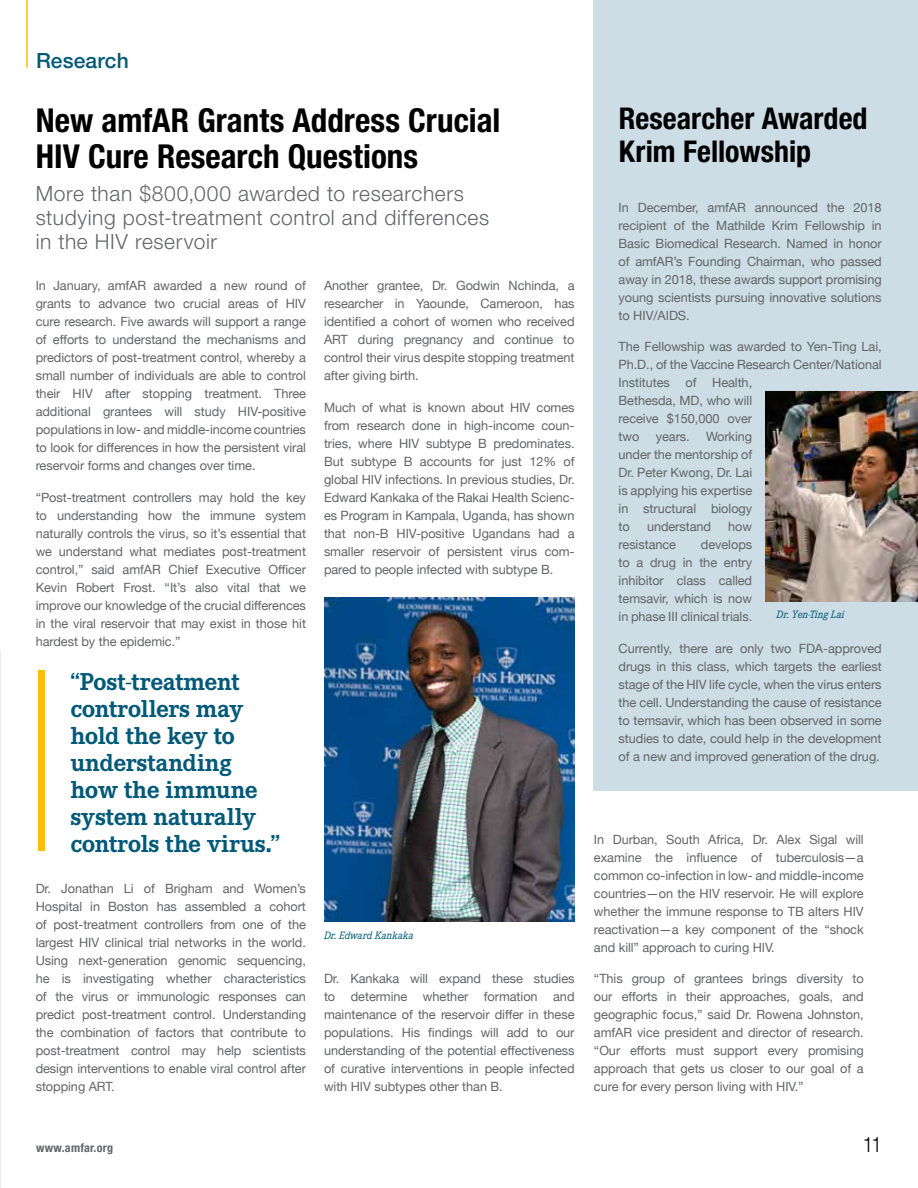
<style>
.page{position:relative;width:918px;height:1188px;background:#fff}
.page>*{position:absolute;margin:0;border:0;box-sizing:border-box;transform-origin:0 0}
.t1{font:700 condensed 33px/36px "Helvetica Neue LT Std";color:#000}
.t2{font:700 condensed 30px/33px "Helvetica Neue LT Std";color:#000}
.t3{font:700 24px/27px "Corporate EBQ";letter-spacing:-.01em;color:#005978}
.t4{font:300 21px/24px "Helvetica Neue LT Std";letter-spacing:.03em;color:#636466}
.t5{font:500 21px "Helvetica Neue LT Std";letter-spacing:.005em;color:#005978}
.t6{font:300 condensed 21px "Helvetica Neue LT Std";color:#000}
.t7{font:12.75px/18px "Helvetica Neue";letter-spacing:-.005em;color:#636466;text-align:justify}
.t8{font:700 condensed 12px "Helvetica Neue LT Std";letter-spacing:.025em;color:#636466}
.t9{font:italic 10.5px "Corporate EBQ";letter-spacing:-.01em;color:#005978}
</style>
<div class="page">
<div style="left:594px;top:0;width:324px;height:791px;background:#ccdde5"></div>
<hr style="left:0;top:651px;width:1px;height:537px;background:#ede9e6">
<hr style="left:26px;top:0;width:2px;height:68px;background:#febe10">
<div style="left:38px;top:671px;width:7px;height:180px;background:#febe10"></div>
<img style="left:324px;top:597px;width:251px;height:324px">
<img style="left:766px;top:392px;width:152px;height:210px">
<h3 class="t5" style="left:36px;top:48px;width:94px">Research</h3>
<h1 class="t1" style="left:36px;top:101px;width:466px">New amfAR Grants Address Crucial<br>HIV Cure Research Questions</h1>
<h3 class="t4" style="left:36px;top:181px;width:455px">More than $800,000 awarded to researchers studying post-treatment control and differences in the HIV reservoir</h3>
<p class="t7" style="left:36px;top:277px;width:272px">In January, amfAR awarded a new round of grants to advance two crucial areas of HIV cure research. Five awards will support a range of efforts to understand the mechanisms and predictors of post-treatment control, whereby a small number of individuals are able to control their HIV after stopping treatment. Three additional grantees will study HIV-positive populations in low- and middle-income countries to look for differences in how the persistent viral reservoir forms and changes over time.</p>
<p class="t7" style="left:36px;top:489px;width:272px">“Post-treatment controllers may hold the key to understanding how the immune system naturally controls the virus, so it’s essential that we understand what mediates post-treatment control,” said amfAR Chief Executive Officer Kevin Robert Frost. “It’s also vital that we improve our knowledge of the crucial differences in the viral reservoir that may exist in those hit hardest by the epidemic.”</p>
<h3 class="t3" style="left:70px;top:668px;width:211px">“Post-treatment controllers may hold the key to understanding how the immune system naturally controls the virus.”</h3>
<p class="t7" style="left:36px;top:880px;width:272px">Dr. Jonathan Li of Brigham and Women’s Hospital in Boston has assembled a cohort of post-treatment controllers from one of the largest HIV clinical trial networks in the world.<br>Using next-generation genomic sequencing, he is investigating whether characteristics of the virus or immunologic responses can predict post-treatment control. Understanding the combination of factors that contribute to post-treatment control may help scientists design interventions to enable viral control after stopping ART.</p>
<p class="t7" style="left:324px;top:277px;width:252px">Another grantee, Dr. Godwin Nchinda, a researcher in Yaounde, Cameroon, has identified a cohort of women who received ART during pregnancy and continue to control their virus despite stopping treatment after giving birth.</p>
<p class="t7" style="left:324px;top:399px;width:252px">Much of what is known about HIV comes from research done in high-income coun&shy;tries, where HIV subtype B predominates.<br>But subtype B accounts for just 12% of global HIV infections. In previous studies, Dr.<br>Edward Kankaka of the Rakai Health Scienc&shy;es Program in Kampala, Uganda, has shown that non-B HIV-positive Ugandans had a smaller reservoir of persistent virus com&shy;pared to people infected with subtype B.</p>
<p class="t9" style="left:324px;top:930px;width:91px">Dr. Edward Kankaka</p>
<p class="t7" style="left:324px;top:970px;width:252px">Dr. Kankaka will expand these studies to determine whether formation and maintenance of the reservoir differ in these populations. His findings will add to our understanding of the potential effectiveness of curative interventions in people infected with HIV subtypes other than B.</p>
<h2 class="t2" style="left:619px;top:102px;width:250px">Researcher Awarded<br>Krim Fellowship</h2>
<p class="t7" style="left:619px;top:199px;width:265px">In December, amfAR announced the 2018 recipient of the Mathilde Krim Fellowship in Basic Biomedical Research. Named in honor of amfAR’s Founding Chairman, who passed away in 2018, these awards support promising young scientists pursuing innovative solutions to HIV/AIDS.</p>
<p class="t7" style="left:619px;top:338px;width:265px;text-align:left">The Fellowship was awarded to Yen-Ting Lai,<br>Ph.D., of the Vaccine Research Center/National<br>Institutes of Health,<br>Bethesda, MD, who will<br>receive $150,000 over<br>two</p>
<p class="t7" style="left:619px;top:428px;width:135px;text-indent:88px">Working under the mentorship of Dr. Peter Kwong, Dr. Lai is applying his expertise in structural biology to</p>
<p class="t7" style="left:656px;top:428px;width:35px">years.</p>
<p class="t7" style="left:647px;top:518px;width:66px">understand</p>
<p class="t7" style="left:728px;top:518px;width:25px">how</p>
<p class="t7" style="left:619px;top:536px;width:59px">resistance</p>
<p class="t7" style="left:619px;top:536px;width:135px;text-indent:82px">develops to a drug in the entry inhibitor class called temsavir, which is now in phase III clinical trials.</p>
<p class="t7" style="left:619px;top:640px;width:265px">Currently, there are only two FDA-approved drugs in this class, which targets the earliest stage of the HIV life cycle, when the virus enters the cell. Understanding the cause of resistance to temsavir, which has been observed in some studies to date, could help in the development of a new and improved generation of the drug.</p>
<p class="t9" style="left:777px;top:609px;width:69px">Dr. Yen-Ting Lai</p>
<p class="t7" style="left:594px;top:831px;width:271px">In Durban, South Africa, Dr. Alex Sigal will examine the influence of tuberculosis—a common co-infection in low- and middle-income countries—on the HIV reservoir. He will explore whether the immune response to TB alters HIV reactivation—a key component of the “shock and kill” approach to curing HIV.</p>
<p class="t7" style="left:594px;top:970px;width:271px">“This group of grantees brings diversity to our efforts in their approaches, goals, and geographic focus,” said Dr. Rowena Johnston, amfAR vice president and director of research. “Our efforts must support every promising approach that gets us closer to our goal of a cure for every person living with HIV.”</p>
<p class="t8" style="left:36px;top:1140px;width:79px">www.amfar.org</p>
<h3 class="t6" style="left:863px;top:1133px;width:20px">11</h3>
</div>
